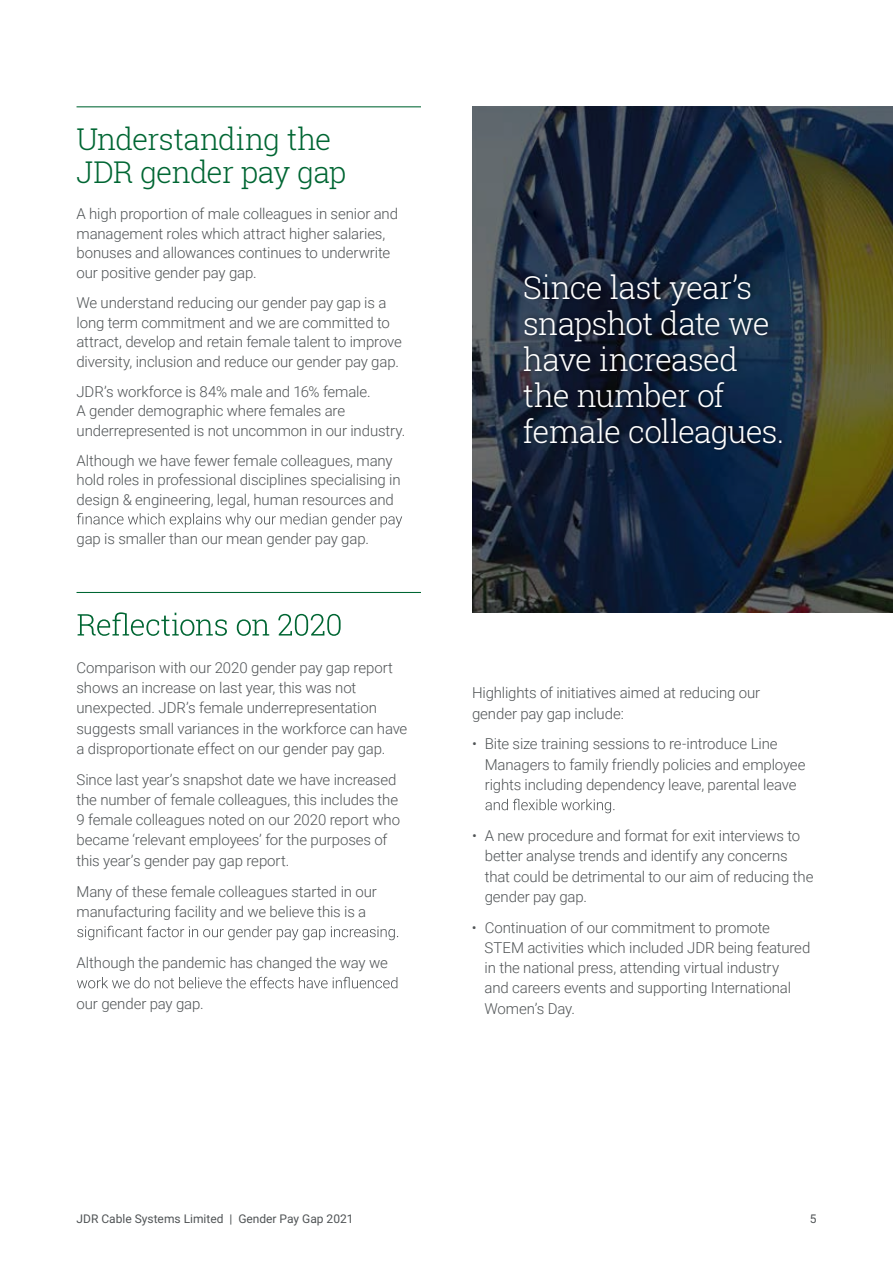
<style>
.page{position:relative;width:893px;height:1263px;background:#fff}
.page>*{position:absolute;margin:0;border:0;box-sizing:border-box;transform-origin:0 0}
.t1{font:300 31.5px/36px "Roboto Slab";letter-spacing:-.025em;color:#fff}
.t2{font:300 30px/33px "Roboto Slab";letter-spacing:-.025em;color:#063}
.t3{font:300 15px/20.2px "Roboto";letter-spacing:-.01em;color:#505456}
.t4{font:12px "Roboto";color:#505456}
</style>
<div class="page">
<hr style="left:77px;top:106px;width:344px;height:1px;background:#063">
<hr style="left:77px;top:592px;width:344px;height:1px;background:#063">
<svg style="left:77px;top:513px;width:325px;height:14px"></svg>
<svg style="left:78px;top:612px;width:263px;height:24px"></svg>
<svg style="left:77px;top:926px;width:321px;height:14px"></svg>
<svg style="left:77px;top:977px;width:320px;height:11px"></svg>
<svg style="left:485px;top:799px;width:129px;height:14px"></svg>
<svg style="left:472px;top:106px;width:421px;height:506px;background:#2a3439"></svg>
<svg style="left:522px;top:271px;width:265px;height:183px;background:#13233a"></svg>
<h2 class="t2" style="left:77px;top:122px;width:271px">Understanding the<br>JDR gender pay gap</h2>
<p class="t3" style="left:76px;top:204px;width:323px;line-height:19.5px">A high proportion of male colleagues in senior and management roles which attract higher salaries, bonuses and allowances continues to underwrite our positive gender pay gap.</p>
<p class="t3" style="left:76px;top:292px;width:327px;line-height:19.5px">We understand reducing our gender pay gap is a long term commitment and we are committed to attract, develop and retain female talent to improve diversity, inclusion and reduce our gender pay gap.</p>
<p class="t3" style="left:76px;top:381px;width:331px;line-height:19.5px">JDR’s workforce is 84% male and 16% female.<br>A gender demographic where females are underrepresented is not uncommon in our industry.</p>
<p class="t3" style="left:76px;top:450px;width:326px;line-height:19.5px">Although we have fewer female colleagues, many hold roles in professional disciplines specialising in design &amp; engineering, legal, human resources and</p>
<p class="t3" style="left:77px;top:528px;width:294px">gap is smaller than our mean gender pay gap.</p>
<p class="t3" style="left:76px;top:657px;width:332px">Comparison with our 2020 gender pay gap report shows an increase on last year, this was not unexpected. JDR’s female underrepresentation suggests small variances in the workforce can have a disproportionate effect on our gender pay gap.</p>
<p class="t3" style="left:76px;top:769px;width:325px">Since last year’s snapshot date we have increased the number of female colleagues, this includes the 9 female colleagues noted on our 2020 report who became ‘relevant employees’ for the purposes of this year’s gender pay gap report.</p>
<p class="t3" style="left:76px;top:880px;width:302px">Many of these female colleagues started in our manufacturing facility and we believe this is a</p>
<p class="t3" style="left:77px;top:952px;width:313px">Although the pandemic has changed the way we</p>
<p class="t3" style="left:77px;top:992px;width:129px">our gender pay gap.</p>
<h1 class="t1" style="left:523px;top:268px;width:263px">Since last year’s snapshot date we have increased the number of female colleagues.</h1>
<p class="t3" style="left:472px;top:682px;width:290px">Highlights of initiatives aimed at reducing our gender pay gap include:</p>
<p class="t3" style="left:485px;top:733px;width:322px;text-indent:-13px">• Bite size training sessions to re-introduce Line<br>Managers to family friendly policies and employee rights including dependency leave, parental leave</p>
<p class="t3" style="left:485px;top:825px;width:330px;text-indent:-13px">• A new procedure and format for exit interviews to better analyse trends and identify any concerns that could be detrimental to our aim of reducing the gender pay gap.</p>
<p class="t3" style="left:485px;top:917px;width:327px;text-indent:-13px">• Continuation of our commitment to promote STEM activities which included JDR being featured in the national press, attending virtual industry<br>and careers events and supporting International Women’s Day.</p>
<p class="t4" style="left:77px;top:1211px;width:279px">JDR Cable Systems Limited | Gender Pay Gap 2021</p>
<p class="t4" style="left:810px;top:1211px;width:8px">5</p>
</div>
